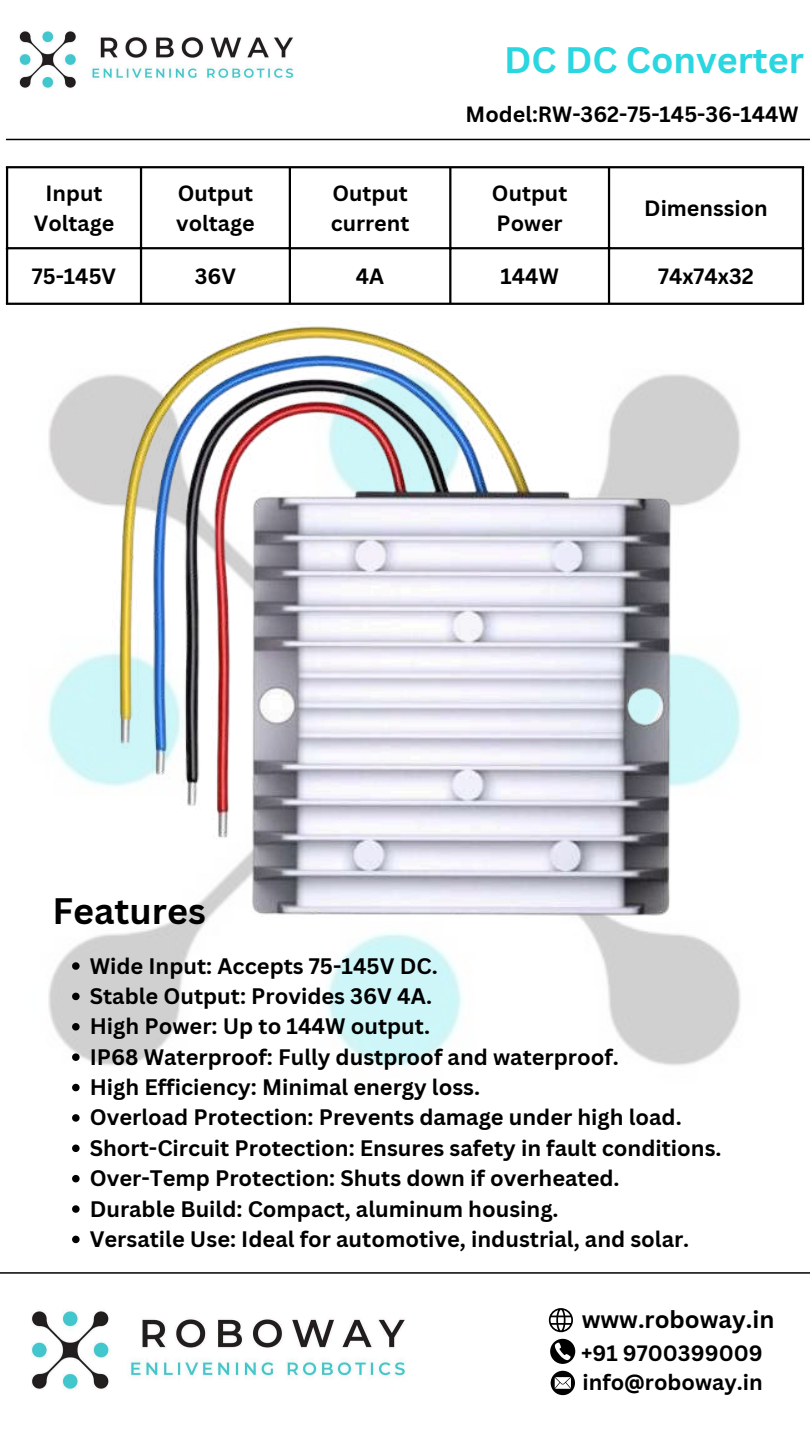
<style>
.page{position:relative;width:810px;height:1440px;background:#fff}
.page>*{position:absolute;margin:0;border:0;box-sizing:border-box;transform-origin:0 0}
.t1{font:700 35.85px "Canva Sans";color:#2ad6e0}
.t2{font:700 35.85px "Canva Sans";color:#000}
.t3{font:700 23.8px "Canva Sans";color:#000}
.t4{font:700 21.85px/30.4px "Canva Sans";color:#000}
.t5{font:700 21.6px/29.9px "Canva Sans";color:#000}
.t6{font:700 21.5px/30px "Canva Sans";color:#000}
</style>
<div class="page">
<img style="left:5px;top:226px;width:800px;height:957px">
<hr style="left:6px;top:168px;width:2px;height:135px;background:#000">
<hr style="left:140px;top:168px;width:2px;height:135px;background:#000">
<hr style="left:289px;top:168px;width:2px;height:135px;background:#000">
<hr style="left:449px;top:168px;width:2px;height:135px;background:#000">
<hr style="left:608px;top:168px;width:2px;height:135px;background:#000">
<hr style="left:802px;top:168px;width:2px;height:135px;background:#000">
<hr style="left:6px;top:166px;width:798px;height:2px;background:#000">
<hr style="left:6px;top:247px;width:798px;height:2px;background:#000">
<hr style="left:6px;top:303px;width:798px;height:2px;background:#000">
<hr style="left:0;top:1272px;width:810px;height:2px;background:#000">
<img style="left:31px;top:1310px;width:374px;height:80px">
<svg style="left:549px;top:1308px;width:24px;height:24px"></svg>
<svg style="left:550px;top:1339px;width:25px;height:25px"></svg>
<svg style="left:551px;top:1371px;width:24px;height:24px"></svg>
<hr style="left:6px;top:139px;width:804px;height:1px;background:#000">
<img style="left:19px;top:31px;width:275px;height:58px">
<img style="left:62px;top:281px;width:687px;height:650px">
<svg style="left:72px;top:962px;width:8px;height:8px"></svg>
<svg style="left:72px;top:993px;width:8px;height:7px"></svg>
<svg style="left:72px;top:1023px;width:8px;height:8px"></svg>
<svg style="left:72px;top:1053px;width:8px;height:8px"></svg>
<svg style="left:72px;top:1084px;width:8px;height:7px"></svg>
<svg style="left:72px;top:1114px;width:8px;height:8px"></svg>
<svg style="left:72px;top:1145px;width:8px;height:7px"></svg>
<svg style="left:72px;top:1175px;width:8px;height:7px"></svg>
<svg style="left:72px;top:1205px;width:8px;height:8px"></svg>
<svg style="left:72px;top:1236px;width:8px;height:7px"></svg>
<h1 class="t1" style="left:504px;top:34px;width:301px">DC DC Converter</h1>
<p class="t6" style="left:466px;top:98px;width:335px">Model:RW-362-75-145-36-144W</p>
<p class="t6" style="left:34px;top:178px;width:82px;text-align:center">Input<br>Voltage</p>
<p class="t6" style="left:176px;top:178px;width:80px">Output voltage</p>
<p class="t6" style="left:331px;top:178px;width:80px">Output current</p>
<p class="t6" style="left:492px;top:178px;width:77px">Output<br>Power</p>
<p class="t6" style="left:644px;top:193px;width:125px">Dimenssion</p>
<p class="t6" style="left:32px;top:261px;width:86px">75-145V</p>
<p class="t6" style="left:195px;top:261px;width:43px">36V</p>
<p class="t6" style="left:356px;top:261px;width:30px">4A</p>
<p class="t6" style="left:501px;top:261px;width:60px">144W</p>
<p class="t6" style="left:658px;top:261px;width:97px">74x74x32</p>
<h1 class="t2" style="left:53px;top:885px;width:155px">Features</h1>
<p class="t4" style="left:90px;top:950px;width:633px">Wide Input: Accepts 75-145V DC.<br>Stable Output: Provides 36V 4A.<br>High Power: Up to 144W output.<br>IP68 Waterproof: Fully dustproof and waterproof.<br>High Efficiency: Minimal energy loss.<br>Overload Protection: Prevents damage under high load.<br>Short-Circuit Protection: Ensures safety in fault conditions.<br>Over-Temp Protection: Shuts down if overheated.<br>Durable Build: Compact, aluminum housing.<br>Versatile Use: Ideal for automotive, industrial, and solar.</p>
<p class="t3" style="left:582px;top:1303px;width:194px">www.roboway.in</p>
<p class="t5" style="left:581px;top:1337px;width:183px">+91 9700399009 info@roboway.in</p>
</div>
